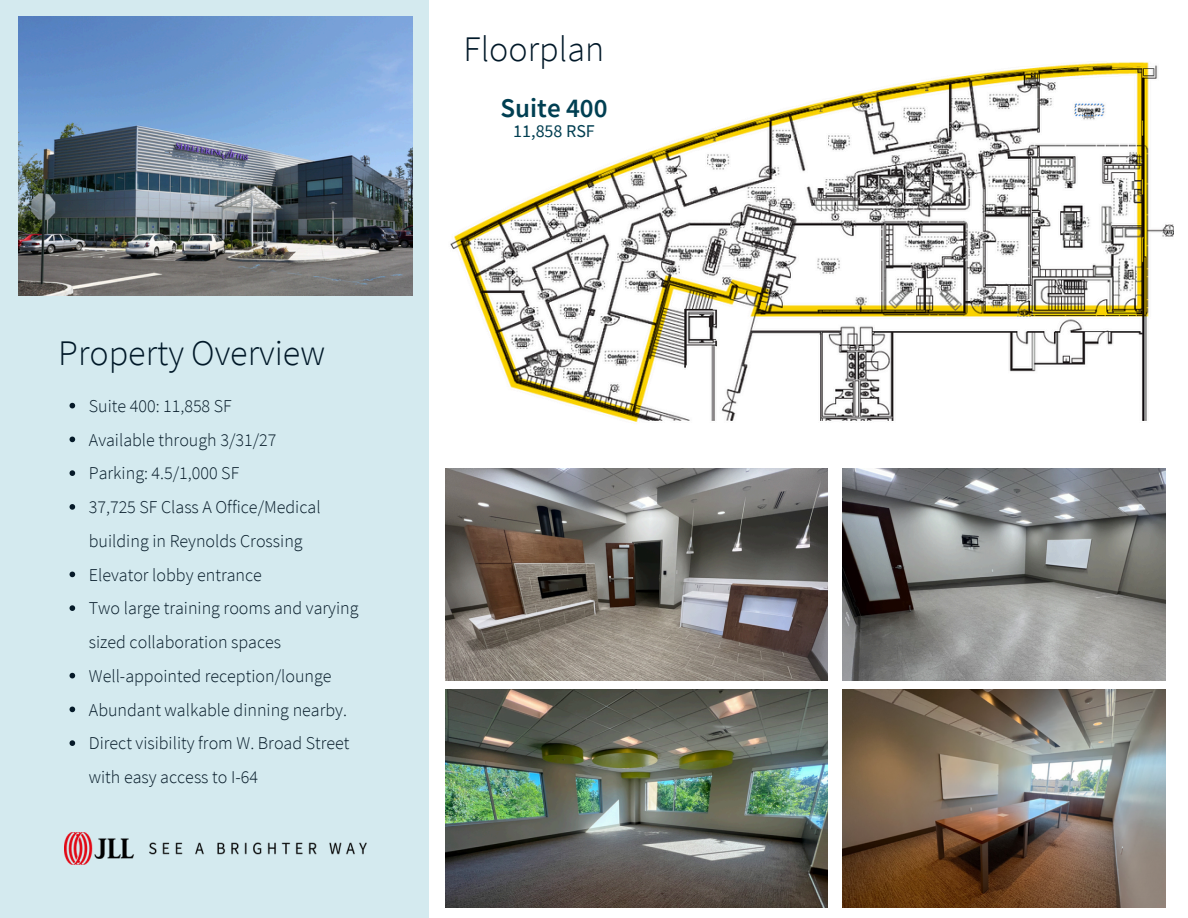
<style>
.page{position:relative;width:1188px;height:918px;background:#fff}
.page>*{position:absolute;margin:0;border:0;box-sizing:border-box;transform-origin:0 0}
.t1{font:300 36px "Source Sans Pro";color:#001828}
.t2{font:600 27px "Source Sans Pro";color:#003f52}
.t3{font:300 18px/33.8px "Source Sans Pro";color:#051a28}
.t4{font:18px "Source Sans Pro";color:#003e51}
</style>
<div class="page">
<div style="left:0;top:0;width:429px;height:918px;background:#d4eaef"></div>
<img style="left:64px;top:833px;width:303px;height:31px">
<img style="left:445px;top:690px;width:383px;height:217px">
<img style="left:842px;top:469px;width:323px;height:211px">
<img style="left:445px;top:469px;width:383px;height:211px">
<img style="left:842px;top:690px;width:323px;height:217px">
<img style="left:19px;top:17px;width:394px;height:279px">
<img style="left:450px;top:62px;width:723px;height:360px">
<svg style="left:70px;top:403px;width:5px;height:5px"></svg>
<svg style="left:70px;top:437px;width:5px;height:5px"></svg>
<svg style="left:70px;top:470px;width:5px;height:6px"></svg>
<svg style="left:70px;top:504px;width:5px;height:6px"></svg>
<svg style="left:70px;top:572px;width:5px;height:5px"></svg>
<svg style="left:70px;top:605px;width:5px;height:6px"></svg>
<svg style="left:70px;top:673px;width:5px;height:5px"></svg>
<svg style="left:70px;top:707px;width:5px;height:5px"></svg>
<svg style="left:70px;top:740px;width:5px;height:6px"></svg>
<p class="t1" style="left:58px;top:329px;width:268px">Property Overview</p>
<p class="t3" style="left:89px;top:389px;width:144px">Suite 400: 11,858 SF</p>
<p class="t3" style="left:89px;top:422px;width:189px">Available through 3/31/27</p>
<p class="t3" style="left:89px;top:456px;width:152px">Parking: 4.5/1,000 SF</p>
<h1 class="t3" style="left:89px;top:490px;width:233px">37,725 SF Class A Office/Medical building in Reynolds Crossing</h1>
<p class="t3" style="left:89px;top:557px;width:175px">Elevator lobby entrance</p>
<h2 class="t3" style="left:89px;top:591px;width:271px">Two large training rooms and varying sized collaboration spaces</h2>
<h3 class="t3" style="left:89px;top:659px;width:244px">Well-appointed reception/lounge</h3>
<p class="t3" style="left:89px;top:692px;width:260px">Abundant walkable dinning nearby.</p>
<p class="t3" style="left:89px;top:726px;width:262px">Direct visibility from W. Broad Street with easy access to I-64</p>
<p class="t1" style="left:464px;top:25px;width:142px">Floorplan</p>
<p class="t2" style="left:500px;top:91px;width:109px">Suite 400</p>
<p class="t4" style="left:513px;top:119px;width:83px">11,858 RSF</p>
</div>
